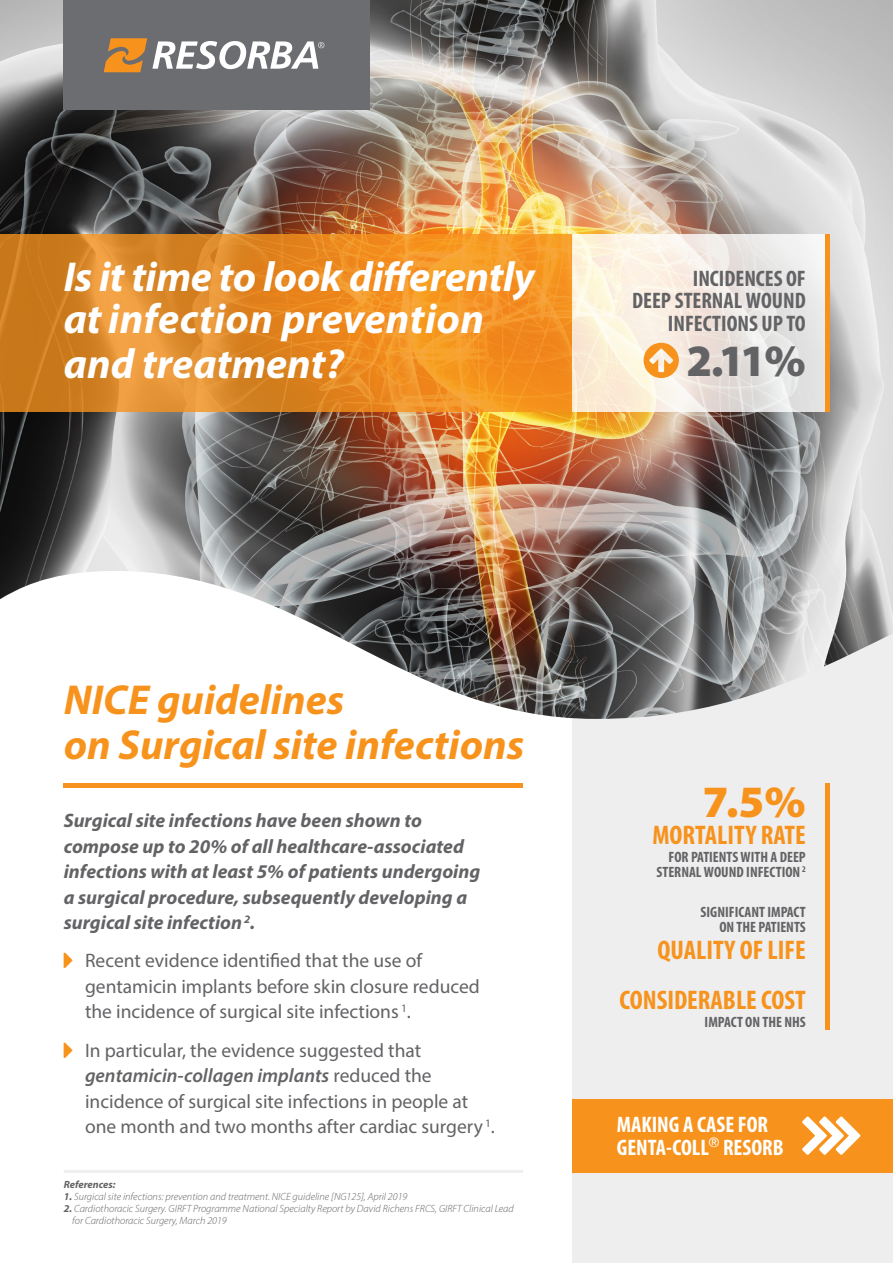
<style>
.page{position:relative;width:893px;height:1263px;background:#fff}
.page>*{position:absolute;margin:0;border:0;box-sizing:border-box;transform-origin:0 0}
.Final__H2{font:900 45px "Myriad Pro";color:#636366}
.Final__H2-2{font:900 45px "Myriad Pro";color:#f7931d}
.Final__H1{font:italic 700 42px/43.5px "Myriad Pro";color:#fff}
.Final__H2-3{font:italic 700 42px "Myriad Pro";color:#f7931d}
.Final__H2-4{font:700 condensed 27px "Myriad Pro";color:#f7931d}
.Final__H2-5{font:700 condensed 22.5px/22.5px "Myriad Pro";color:#636366;text-align:right}
.Final__H2-6{font:700 condensed 22.5px/22.5px "Myriad Pro";color:#fff}
.t1{font:19.5px/25.5px "Myriad Pro";color:#636366}
.Final__H2-7{font:italic 700 19.5px/25.5px "Myriad Pro";color:#636366}
.Final__H2-8{font:700 condensed 15px/15px "Myriad Pro";color:#636366;text-align:right}
.Final__H2-9{font:italic 300 10.5px/12px "Myriad Pro";color:#636366}
.Final__H2-10{font:italic 700 10.5px "Myriad Pro";color:#636366}
.s1{font-weight:600;font-style:italic}
.s2{font-weight:700}
</style>
<div class="page">
<div style="left:572px;top:605px;width:321px;height:658px;background:#eeeeef"></div>
<img style="left:0;top:0;width:893px;height:719px">
<hr style="left:64px;top:1170px;width:459px;height:3px;background:#eeeeef">
<svg style="left:0;top:235px;width:572px;height:177px;background:#e58c25"></svg>
<div style="left:64px;top:0;width:306px;height:109px;background:#6c6d70"></div>
<svg style="left:104px;top:38px;width:220px;height:34px"></svg>
<div style="left:572px;top:1099px;width:321px;height:73px;background:#f7931d"></div>
<svg style="left:572px;top:235px;width:253px;height:177px;background:#f1eae2"></svg>
<hr style="left:825px;top:235px;width:4px;height:177px;background:#f7931d">
<hr style="left:825px;top:783px;width:4px;height:247px;background:#f7931d">
<hr style="left:64px;top:783px;width:459px;height:4px;background:#f7931d">
<svg style="left:802px;top:1116px;width:58px;height:39px"></svg>
<svg style="left:644px;top:343px;width:35px;height:35px"></svg>
<p class="Final__H1" style="left:64px;top:254px;width:472px">Is it time to look differently at infection prevention and treatment?</p>
<p class="Final__H2-5" style="left:632px;top:266px;width:175px">INCIDENCES OF<br>DEEP STERNAL WOUND</p>
<p class="Final__H2-5" style="left:668px;top:311px;width:139px">INFECTIONS UP TO</p>
<p class="Final__H2" style="left:686px;top:330px;width:121px">2.11%</p>
<p class="Final__H2-3" style="left:64px;top:673px;width:282px">NICE guidelines</p>
<p class="Final__H2-3" style="left:64px;top:718px;width:462px">on Surgical site infections</p>
<p class="Final__H2-7" style="left:64px;top:807px;width:418px">Surgical site infections have been shown to compose up to 20% of all healthcare-associated infections with at least 5% of patients undergoing a surgical procedure, subsequently developing a surgical site infection <sup>2</sup>.</p>
<p class="t1" style="left:85px;top:948px;width:396px">Recent evidence identified that the use of gentamicin implants before skin closure reduced the incidence of surgical site infections <sup>1</sup>.</p>
<p class="t1" style="left:85px;top:1037px;width:411px">In particular, the evidence suggested that <span class="s1">gentamicin-collagen implants</span> reduced the incidence of surgical site infections in people at one month and two months after cardiac surgery <sup>1</sup>.</p>
<p class="Final__H2-10" style="left:64px;top:1177px;width:53px">References:</p>
<p class="Final__H2-9" style="left:64px;top:1190px;width:345px"><span class="s2">1.</span> Surgical site infections: prevention and treatment. NICE guideline [NG125], April 2019</p>
<p class="Final__H2-9" style="left:72px;top:1202px;width:443px;text-indent:-9px"><span class="s2">2.</span> Cardiothoracic Surgery. GIRFT Programme National Specialty Report by David Richens FRCS, GIRFT Clinical Lead for Cardiothoracic Surgery, March 2019</p>
<p class="Final__H2-2" style="left:703px;top:772px;width:104px">7.5%</p>
<p class="Final__H2-4" style="left:652px;top:818px;width:155px">MORTALITY RATE</p>
<p class="Final__H2-8" style="left:657px;top:849px;width:151px">FOR PATIENTS WITH A DEEP<br>STERNAL WOUND INFECTION <sup>2</sup></p>
<p class="Final__H2-8" style="left:701px;top:904px;width:107px">SIGNIFICANT IMPACT<br>ON THE PATIENTS</p>
<p class="Final__H2-4" style="left:657px;top:933px;width:150px">QUALITY OF LIFE</p>
<p class="Final__H2-4" style="left:619px;top:983px;width:188px">CONSIDERABLE COST</p>
<p class="Final__H2-8" style="left:705px;top:1014px;width:103px">IMPACT ON THE NHS</p>
<p class="Final__H2-6" style="left:617px;top:1113px;width:168px">MAKING A CASE FOR<br>GENTA-COLL<sup>®</sup> RESORB</p>
</div>
